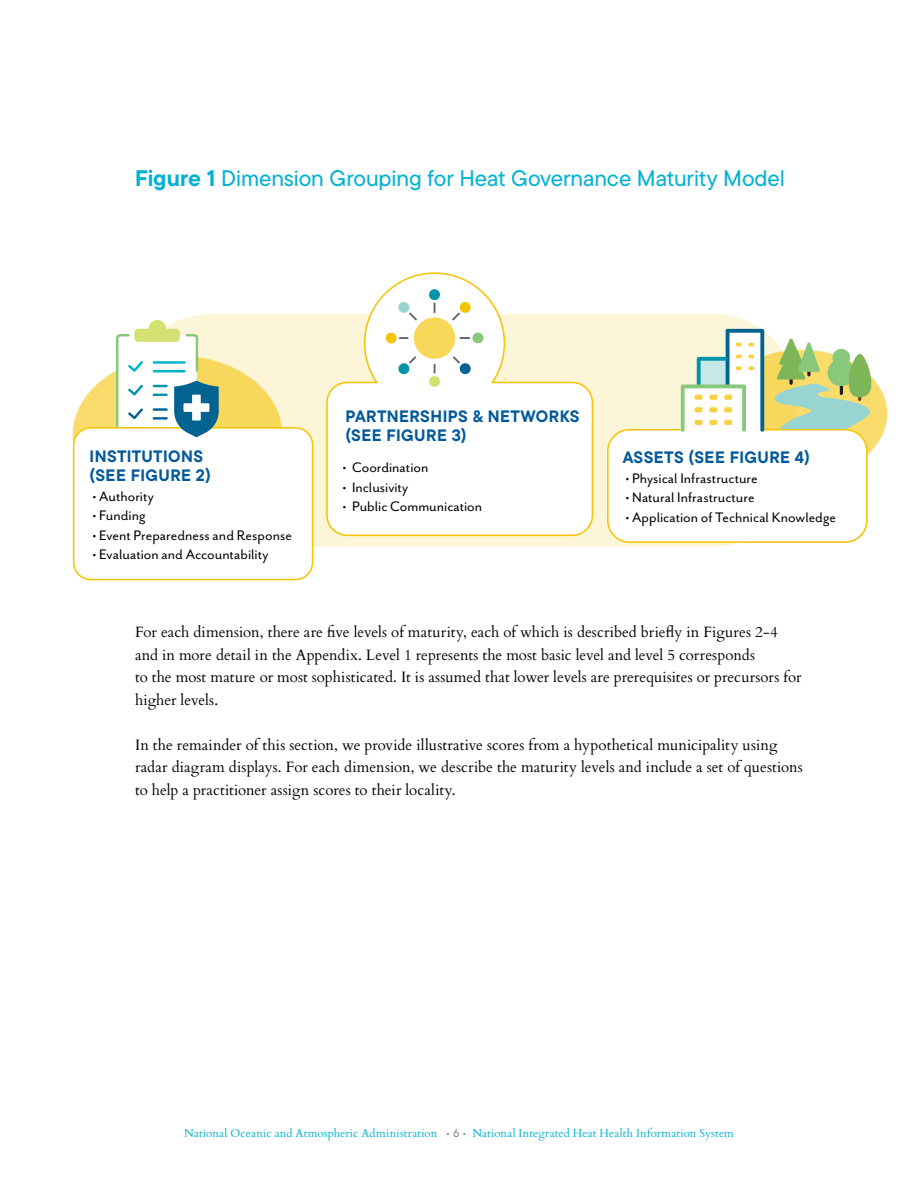
<style>
.page{position:relative;width:918px;height:1188px;background:#fff}
.page>*{position:absolute;margin:0;border:0;box-sizing:border-box;transform-origin:0 0}
.subheads{font:500 22.5px "TT Commons Pro";letter-spacing:-.005em;color:#00b2d2}
.text_box_and_figure_box_titles{font:700 16.5px/19.8px "TT Commons Pro";letter-spacing:.025em;color:#00599b}
.text_boxes{font:15.9px "Mr Eaves San OT";color:#000}
.body_copy--full{font:15px/22.5px "Cardo";color:#000}
.t1{font:11.4px "Cardo";letter-spacing:.015em;color:#00b2d2}
.s1{font-weight:700}
.s2{font-family:"TT Commons Pro";font-weight:500;color:#898b8f}
</style>
<div class="page">
<div style="left:127px;top:314px;width:669px;height:233px;background:#fdf5d7;border-radius:83px"></div>
<div style="left:716px;top:350px;width:171px;height:128px;background:#f9dc6c;border-radius:50%"></div>
<svg style="left:73px;top:356px;width:210px;height:158px;fill:#f8d85c"></svg>
<div style="left:74px;top:428px;width:239px;height:152px;background:#fff;border-radius:17px"></div>
<div style="left:73px;top:427px;width:240px;height:153px;border:2px solid #f5c406;border-radius:17px"></div>
<div style="left:608px;top:430px;width:259px;height:112px;background:#fff;border-radius:22px"></div>
<div style="left:607px;top:429px;width:261px;height:114px;border:2px solid #f5c406;border-radius:22px"></div>
<svg style="left:116px;top:320px;width:103px;height:118px"></svg>
<svg style="left:326px;top:272px;width:268px;height:265px"></svg>
<svg style="left:681px;top:329px;width:193px;height:170px"></svg>
<div style="left:414px;top:317px;width:41px;height:42px;background:#f8d759;border-radius:50%"></div>
<svg style="left:426px;top:286px;width:17px;height:27px"></svg>
<svg style="left:426px;top:364px;width:17px;height:26px"></svg>
<svg style="left:459px;top:329px;width:28px;height:17px"></svg>
<svg style="left:382px;top:330px;width:27px;height:17px"></svg>
<svg style="left:395px;top:299px;width:22px;height:22px"></svg>
<svg style="left:452px;top:356px;width:22px;height:21px"></svg>
<svg style="left:452px;top:299px;width:22px;height:22px"></svg>
<svg style="left:395px;top:356px;width:22px;height:21px"></svg>
<h1 class="subheads" style="left:135px;top:162px;width:652px"><span class="s1">Figure 1</span> Dimension Grouping for Heat Governance Maturity Model</h1>
<h2 class="text_box_and_figure_box_titles" style="left:90px;top:446px;width:123px">INSTITUTIONS (SEE FIGURE 2)</h2>
<p class="text_boxes" style="left:92px;top:487px;width:63px">• Authority</p>
<p class="text_boxes" style="left:92px;top:507px;width:55px">• Funding</p>
<p class="text_boxes" style="left:92px;top:526px;width:201px">• Event Preparedness and Response</p>
<p class="text_boxes" style="left:92px;top:546px;width:178px">• Evaluation and Accountability</p>
<h3 class="text_box_and_figure_box_titles" style="left:345px;top:406px;width:236px">PARTNERSHIPS &amp; NETWORKS (SEE FIGURE 3)</h3>
<p class="text_boxes" style="left:343px;top:459px;width:87px">• Coordination</p>
<p class="text_boxes" style="left:343px;top:478px;width:67px">• Inclusivity</p>
<p class="text_boxes" style="left:343px;top:498px;width:141px">• Public Communication</p>
<h3 class="text_box_and_figure_box_titles" style="left:623px;top:447px;width:189px">ASSETS (SEE FIGURE 4)</h3>
<p class="text_boxes" style="left:625px;top:469px;width:134px">• Physical Infrastructure</p>
<p class="text_boxes" style="left:625px;top:489px;width:131px">• Natural Infrastructure</p>
<p class="text_boxes" style="left:625px;top:508px;width:212px">• Application of Technical Knowledge</p>
<p class="body_copy--full" style="left:135px;top:620px;width:644px">For each dimension, there are five levels of maturity, each of which is described briefly in Figures 2-4 and in more detail in the Appendix. Level 1 represents the most basic level and level 5 corresponds</p>
<p class="body_copy--full" style="left:135px;top:665px;width:668px">to the most mature or most sophisticated. It is assumed that lower levels are prerequisites or precursors for higher levels.</p>
<p class="body_copy--full" style="left:135px;top:733px;width:669px">In the remainder of this section, we provide illustrative scores from a hypothetical municipality using radar diagram displays. For each dimension, we describe the maturity levels and include a set of questions to help a practitioner assign scores to their locality.</p>
<p class="t1" style="left:184px;top:1124px;width:551px">National Oceanic and Atmospheric Administration <span class="s2">• 6 •</span> National Integrated Heat Health Information System</p>
</div>
